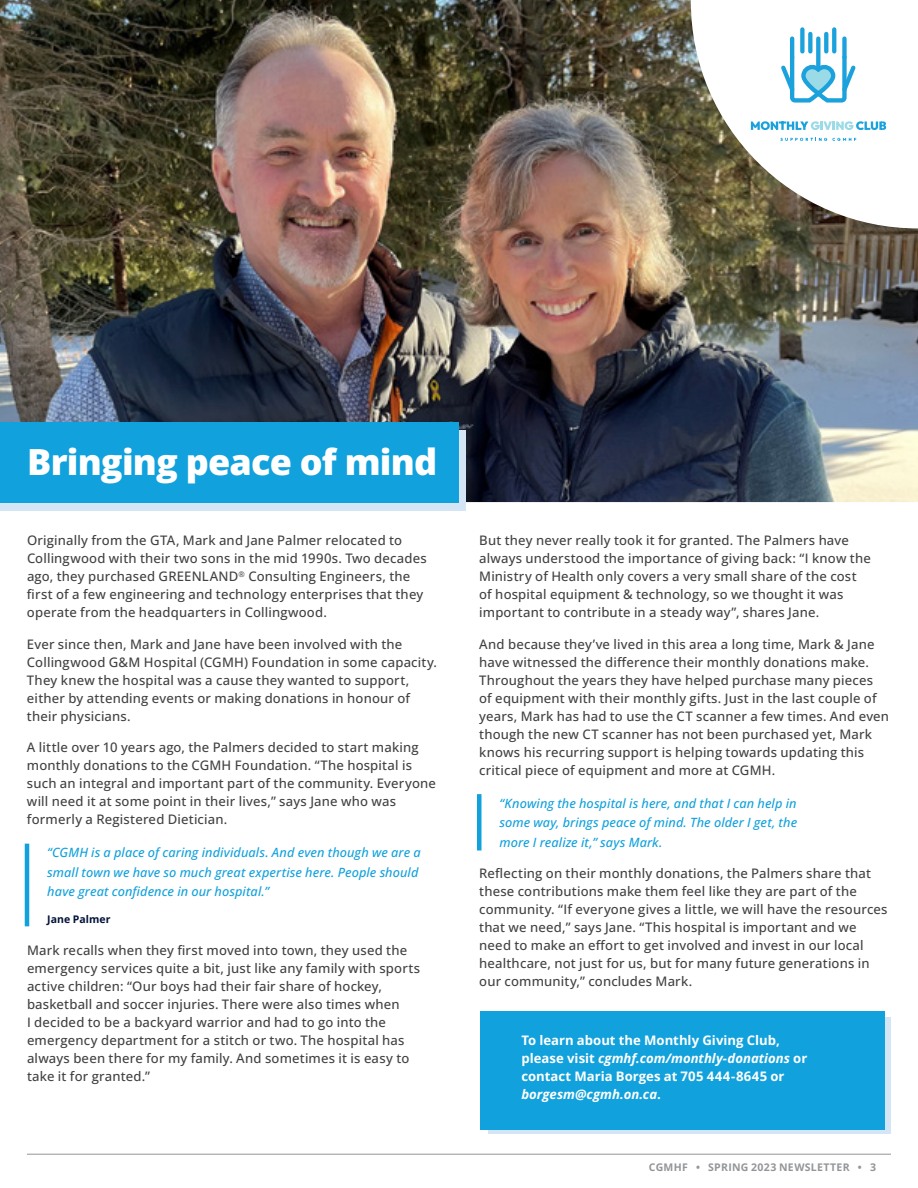
<style>
.page{position:relative;width:918px;height:1188px;background:#fff}
.page>*{position:absolute;margin:0;border:0;box-sizing:border-box;transform-origin:0 0}
.t1{font:800 36px "Open Sans";letter-spacing:-.02em;color:#fff}
.t2{font:500 13.2px/18px "Open Sans";letter-spacing:.015em;color:#414042}
.t3{font:700 13.2px/18px "Open Sans";color:#fff}
.t4{font:italic 500 12.75px/19.5px "Open Sans";letter-spacing:.005em;color:#11a1dc}
.t5{font:700 10.5px "Open Sans";letter-spacing:.03em;color:#939598}
.t6{font:700 10.5px "Open Sans";letter-spacing:.01em;color:#001238}
.s1{font-style:italic}
</style>
<div class="page">
<hr style="left:27px;top:1154px;width:864px;height:1px;background:#939598">
<img style="left:0;top:0;width:918px;height:502px">
<hr style="left:25px;top:844px;width:4px;height:82px;background:#11a1dc">
<div style="left:477px;top:794px;width:5px;height:57px;background:#11a1dc"></div>
<div style="left:0;top:431px;width:466px;height:80px;background:#d4e5f6"></div>
<div style="left:0;top:422px;width:459px;height:80px;background:#11a1dc"></div>
<svg style="left:751px;top:121px;width:135px;height:9px"></svg>
<svg style="left:780px;top:138px;width:76px;height:3px"></svg>
<div style="left:800px;top:29px;width:5px;height:22px;background:#1ba2dc"></div>
<div style="left:808px;top:34px;width:5px;height:17px;background:#1ba2dc"></div>
<svg style="left:824px;top:34px;width:4px;height:17px"></svg>
<hr style="left:790px;top:39px;width:4px;height:18px;background:#1ba2dc">
<svg style="left:778px;top:53px;width:81px;height:52px"></svg>
<svg style="left:832px;top:29px;width:4px;height:22px"></svg>
<svg style="left:816px;top:39px;width:4px;height:30px"></svg>
<div style="left:842px;top:39px;width:5px;height:18px;background:#1ba2dc"></div>
<svg style="left:489px;top:1017px;width:402px;height:117px;background:#b7daf2"></svg>
<div style="left:481px;top:1011px;width:404px;height:118px;background:#11a1dc"></div>
<h1 class="t1" style="left:27px;top:434px;width:412px">Bringing peace of mind</h1>
<p class="t2" style="left:27px;top:531px;width:401px">Originally from the GTA, Mark and Jane Palmer relocated to Collingwood with their two sons in the mid 1990s. Two decades ago, they purchased GREENLAND<sup>®</sup> Consulting Engineers, the first of a few engineering and technology enterprises that they operate from the headquarters in Collingwood.</p>
<p class="t2" style="left:27px;top:635px;width:412px">Ever since then, Mark and Jane have been involved with the Collingwood G&amp;M Hospital (CGMH) Foundation in some capacity.<br>They knew the hospital was a cause they wanted to support, either by attending events or making donations in honour of their physicians.</p>
<p class="t2" style="left:27px;top:738px;width:410px">A little over 10 years ago, the Palmers decided to start making monthly donations to the CGMH Foundation. “The hospital is such an integral and important part of the community. Everyone will need it at some point in their lives,” says Jane who was formerly a Registered Dietician.</p>
<p class="t4" style="left:47px;top:843px;width:375px">“CGMH is a place of caring individuals. And even though we are a small town we have so much great expertise here. People should have great confidence in our hospital.”</p>
<p class="t6" style="left:47px;top:912px;width:65px">Jane Palmer</p>
<p class="t2" style="left:27px;top:941px;width:395px">Mark recalls when they first moved into town, they used the emergency services quite a bit, just like any family with sports active children: “Our boys had their fair share of hockey, basketball and soccer injuries. There were also times when<br>I decided to be a backyard warrior and had to go into the emergency department for a stitch or two. The hospital has always been there for my family. And sometimes it is easy to take it for granted.”</p>
<p class="t2" style="left:479px;top:531px;width:393px">But they never really took it for granted. The Palmers have always understood the importance of giving back: “I know the Ministry of Health only covers a very small share of the cost of hospital equipment &amp; technology, so we thought it was important to contribute in a steady way”, shares Jane.</p>
<p class="t2" style="left:479px;top:635px;width:411px">And because they’ve lived in this area a long time, Mark &amp; Jane have witnessed the difference their monthly donations make.<br>Throughout the years they have helped purchase many pieces<br>of equipment with their monthly gifts. Just in the last couple of years, Mark has had to use the CT scanner a few times. And even though the new CT scanner has not been purchased yet, Mark knows his recurring support is helping towards updating this critical piece of equipment and more at CGMH.</p>
<p class="t4" style="left:500px;top:793px;width:299px;text-align:justify">“Knowing the hospital is here, and that I can help in some way, brings peace of mind. The older I get, the more I realize it,” says Mark.</p>
<p class="t2" style="left:479px;top:864px;width:410px">Reflecting on their monthly donations, the Palmers share that these contributions make them feel like they are part of the community. “If everyone gives a little, we will have the resources that we need,” says Jane. “This hospital is important and we need to make an effort to get involved and invest in our local healthcare, not just for us, but for many future generations in our community,” concludes Mark.</p>
<p class="t3" style="left:521px;top:1031px;width:287px">To learn about the Monthly Giving Club, please visit <span class="s1">cgmhf.com/monthly-donations</span> or contact Maria Borges at 705 444-8645 or <span class="s1">borgesm@cgmh.on.ca</span>.</p>
<p class="t5" style="left:649px;top:1160px;width:229px">CGMHF • SPRING 2023 NEWSLETTER • 3</p>
</div>
